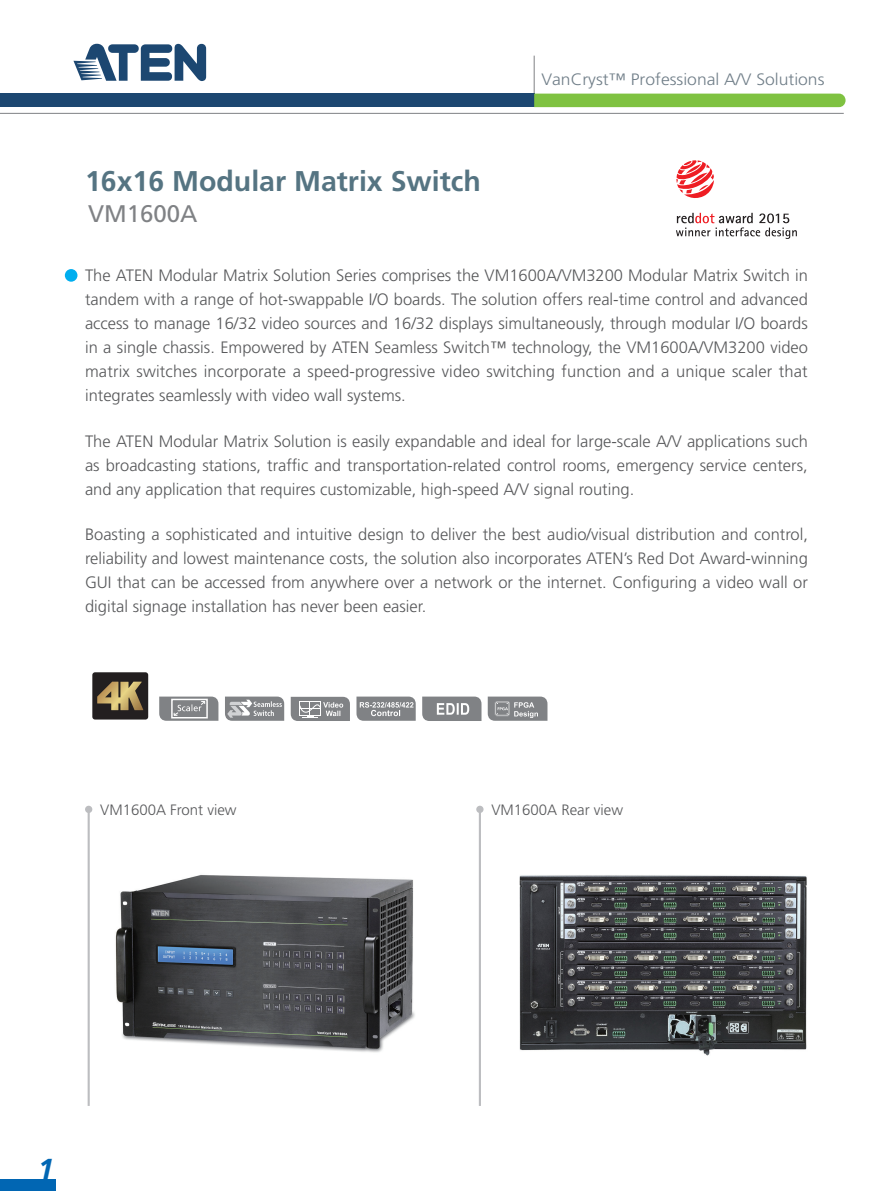
<style>
.page{position:relative;width:893px;height:1191px;background:#fff}
.page>*{position:absolute;margin:0;border:0;box-sizing:border-box;transform-origin:0 0}
.t1{font:italic 700 30.3px "Frutiger";color:#0166b3}
.t2{font:700 28.5px "Frutiger";color:#557482}
.t3{font:24px "Frutiger";color:#808285}
.t4{font:300 16.5px/24px "Frutiger";color:#57585a;text-align:justify}
.t5{font:300 16.5px "Frutiger";color:#707e88;scale:1.06 1}
.t6{font:300 15px "Frutiger";color:#57585a}
</style>
<div class="page">
<hr style="left:534px;top:56px;width:1px;height:38px;background:#808285">
<div style="left:0;top:94px;width:534px;height:13px;background:#1c4771"></div>
<hr style="left:0;top:113px;width:844px;height:1px;background:#808285">
<div style="left:534px;top:94px;width:311px;height:13px;background:#7fc241"></div>
<svg style="left:73px;top:43px;width:133px;height:38px"></svg>
<div style="left:0;top:1179px;width:55px;height:12px;background:#0166b3"></div>
<img style="left:115px;top:875px;width:300px;height:178px">
<div style="left:65px;top:269px;width:12px;height:13px;background:#00aeef;border-radius:50%"></div>
<div style="left:85px;top:805px;width:7px;height:8px;background:#bcbdc0;border-radius:50%"></div>
<hr style="left:88px;top:810px;width:2px;height:296px;background:#bcbdc0">
<div style="left:476px;top:805px;width:8px;height:8px;background:#bcbdc0;border-radius:50%"></div>
<hr style="left:479px;top:810px;width:2px;height:296px;background:#bcbdc0">
<img style="left:519px;top:875px;width:288px;height:181px">
<svg style="left:676px;top:160px;width:38px;height:38px"></svg>
<svg style="left:676px;top:213px;width:121px;height:26px"></svg>
<svg style="left:422px;top:696px;width:59px;height:25px"></svg>
<svg style="left:225px;top:696px;width:59px;height:25px"></svg>
<svg style="left:488px;top:696px;width:59px;height:25px"></svg>
<svg style="left:159px;top:696px;width:59px;height:25px"></svg>
<svg style="left:291px;top:697px;width:59px;height:24px"></svg>
<svg style="left:356px;top:696px;width:60px;height:25px"></svg>
<div style="left:92px;top:672px;width:56px;height:47px;background:#231f20;border-radius:3px"></div>
<svg style="left:97px;top:681px;width:46px;height:29px"></svg>
<h2 class="t2" style="left:85px;top:164px;width:397px">16x16 Modular Matrix Switch</h2>
<h3 class="t3" style="left:88px;top:199px;width:111px">VM1600A</h3>
<p class="t5" style="left:541px;top:70px;width:268px">VanCryst™ Professional A/V Solutions</p>
<p class="t4" style="left:85px;top:263px;width:724px">The ATEN Modular Matrix Solution Series comprises the VM1600A/VM3200 Modular Matrix Switch in tandem with a range of hot-swappable I/O boards. The solution offers real-time control and advanced access to manage 16/32 video sources and 16/32 displays simultaneously, through modular I/O boards in a single chassis. Empowered by ATEN Seamless Switch™ technology, the VM1600A/VM3200 video matrix switches incorporate a speed-progressive video switching function and a unique scaler that integrates seamlessly with video wall systems.</p>
<p class="t4" style="left:85px;top:429px;width:724px">The ATEN Modular Matrix Solution is easily expandable and ideal for large-scale A/V applications such as broadcasting stations, traffic and transportation-related control rooms, emergency service centers, and any application that requires customizable, high-speed A/V signal routing.</p>
<p class="t4" style="left:85px;top:522px;width:724px">Boasting a sophisticated and intuitive design to deliver the best audio/visual distribution and control, reliability and lowest maintenance costs, the solution also incorporates ATEN’s Red Dot Award-winning GUI that can be accessed from anywhere over a network or the internet. Configuring a video wall or digital signage installation has never been easier.</p>
<p class="t6" style="left:100px;top:801px;width:138px">VM1600A Front view</p>
<p class="t6" style="left:491px;top:801px;width:133px">VM1600A Rear view</p>
<h1 class="t1" style="left:38px;top:1152px;width:18px">1</h1>
</div>
